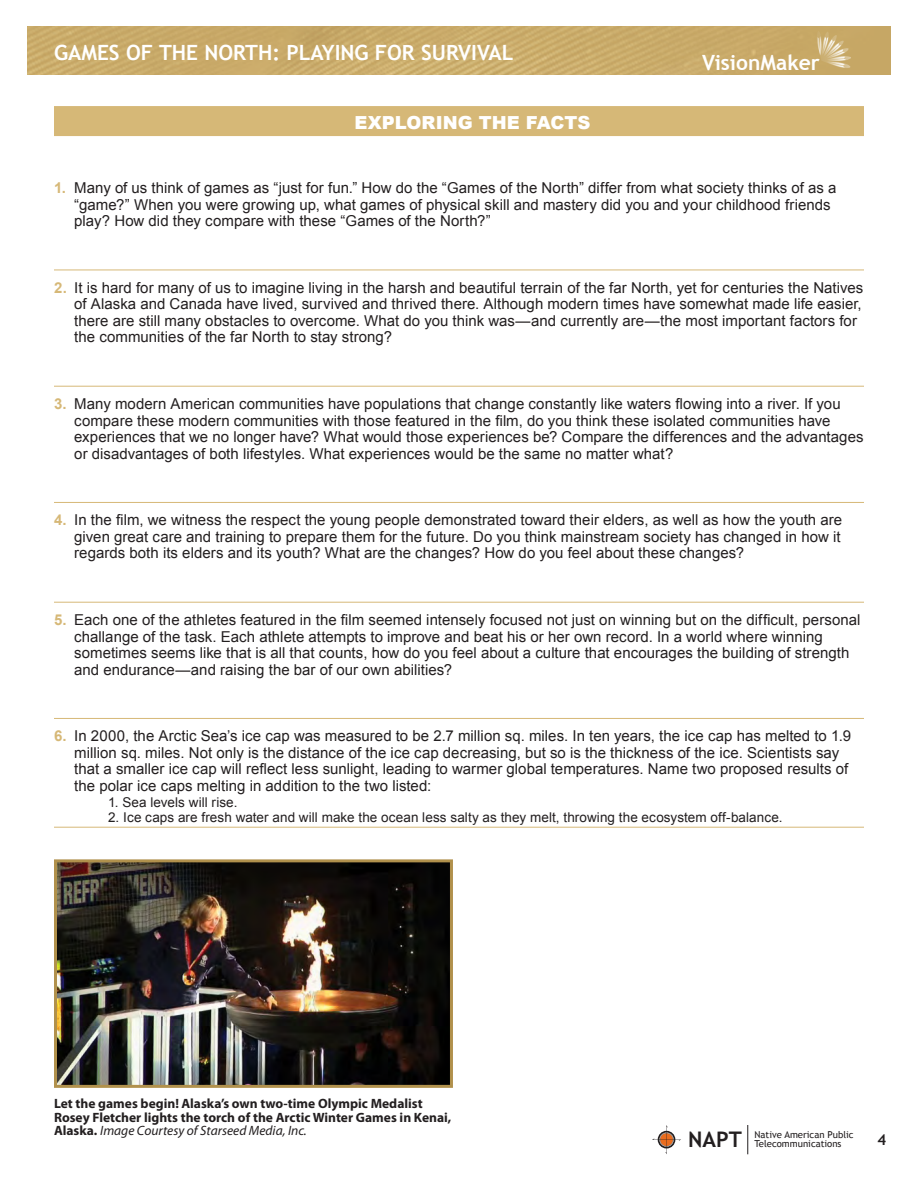
<style>
.page{position:relative;width:918px;height:1188px;background:#fff}
.page>*{position:absolute;margin:0;border:0;box-sizing:border-box;transform-origin:0 0}
.t1{font:700 21.45px "Trebuchet MS";color:#231f20}
.t2{font:700 21px "Trebuchet MS";color:#fff}
.t3{font:900 18px "Arial";letter-spacing:-.005em;color:#fff}
.t4{font:15px/16.5px "Arial";letter-spacing:.005em;color:#231f20}
.t5{font:700 15px "Trebuchet MS";color:#231f20}
.t6{font:700 13.5px/13.5px "Myriad Pro";color:#231f20}
.t7{font:13.5px "Arial";letter-spacing:.005em;color:#231f20}
.t8{font:9.6px/9.6px "Trebuchet MS";color:#231f20}
.s1{font-weight:700;color:#d6b877}
.s2{font-weight:400;font-style:italic}
</style>
<div class="page">
<img style="left:27px;top:26px;width:864px;height:49px">
<img style="left:58px;top:863px;width:391px;height:221px">
<div style="left:54px;top:859px;width:399px;height:229px;border:3px solid #b1914c"></div>
<svg style="left:652px;top:1125px;width:29px;height:29px"></svg>
<svg style="left:747px;top:1125px;width:1px;height:29px"></svg>
<div style="left:54px;top:106px;width:810px;height:30px;background:#d6b877"></div>
<hr style="left:54px;top:270px;width:810px;height:1px;background:#d6b877">
<hr style="left:54px;top:386px;width:810px;height:1px;background:#d6b877">
<hr style="left:54px;top:502px;width:810px;height:1px;background:#d6b877">
<hr style="left:54px;top:602px;width:810px;height:1px;background:#d6b877">
<hr style="left:54px;top:718px;width:810px;height:1px;background:#d6b877">
<hr style="left:54px;top:827px;width:810px;height:1px;background:#d6b877">
<img style="left:800px;top:31px;width:50px;height:40px">
<h2 class="t2" style="left:54px;top:40px;width:461px">GAMES OF THE NORTH: PLAYING FOR SURVIVAL</h2>
<p class="t3" style="left:354px;top:110px;width:139px">EXPLOR ING THE</p>
<p class="t3" style="left:526px;top:110px;width:30px">FACTS</p>
<h2 class="t2" style="left:702px;top:50px;width:119px">VISIONMAKER</h2>
<p class="t4" style="left:74px;top:180px;width:764px;text-indent:-20px"><span class="s1">1.</span> Many of us think of games as “just for fun.” How do the “Games of the North” differ from what society thinks of as a “game?” When you were growing up, what games of physical skill and mastery did you and your childhood friends play? How did they compare with these “Games of the North?”</p>
<p class="t4" style="left:74px;top:279px;width:791px;text-indent:-20px"><span class="s1">2.</span> It is hard for many of us to imagine living in the harsh and beautiful terrain of the far North, yet for centuries the Natives of Alaska and Canada have lived, survived and thrived there. Although modern times have somewhat made life easier, there are still many obstacles to overcome. What do you think was—and currently are—the most important factors for the communities of the far North to stay strong?</p>
<p class="t4" style="left:74px;top:396px;width:791px;text-indent:-20px"><span class="s1">3.</span> Many modern American communities have populations that change constantly like waters flowing into a river. If you compare these modern communities with those featured in the film, do you think these isolated communities have experiences that we no longer have? What would those experiences be? Compare the differences and the advantages or disadvantages of both lifestyles. What experiences would be the same no matter what?</p>
<p class="t4" style="left:74px;top:512px;width:769px;text-align:justify;text-indent:-20px"><span class="s1">4.</span> In the film, we witness the respect the young people demonstrated toward their elders, as well as how the youth are given great care and training to prepare them for the future. Do you think mainstream society has changed in how it regards both its elders and its youth? What are the changes? How do you feel about these changes?</p>
<p class="t4" style="left:74px;top:612px;width:788px;text-indent:-20px"><span class="s1">5.</span> Each one of the athletes featured in the film seemed intensely focused not just on winning but on the difficult, personal challange of the task. Each athlete attempts to improve and beat his or her own record. In a world where winning sometimes seems like that is all that counts, how do you feel about a culture that encourages the building of strength and endurance—and raising the bar of our own abilities?</p>
<p class="t4" style="left:74px;top:728px;width:779px;text-indent:-20px"><span class="s1">6.</span> In 2000, the Arctic Sea’s ice cap was measured to be 2.7 million sq. miles. In ten years, the ice cap has melted to 1.9 million sq. miles. Not only is the distance of the ice cap decreasing, but so is the thickness of the ice. Scientists say that a smaller ice cap will reflect less sunlight, leading to warmer global temperatures. Name two proposed results of the polar ice caps melting in addition to the two listed:</p>
<p class="t7" style="left:108px;top:793px;width:131px">1. Sea levels will rise.</p>
<p class="t7" style="left:108px;top:809px;width:676px">2. Ice caps are fresh water and will make the ocean less salty as they melt, throwing the ecosystem off-balance.</p>
<p class="t6" style="left:54px;top:1096px;width:399px">Let the games begin! Alaska’s own two-time Olympic Medalist<br>Rosey Fletcher lights the torch of the Arctic Winter Games in Kenai,<br>Alaska. <span class="s2">Image Courtesy of Starseed Media, Inc.</span></p>
<p class="t8" style="left:755px;top:1130px;width:101px">Native American Public<br>Telecommunications</p>
<h1 class="t1" style="left:688px;top:1126px;width:14px">NAPT</h1>
<p class="t5" style="left:878px;top:1130px;width:10px">4</p>
</div>
